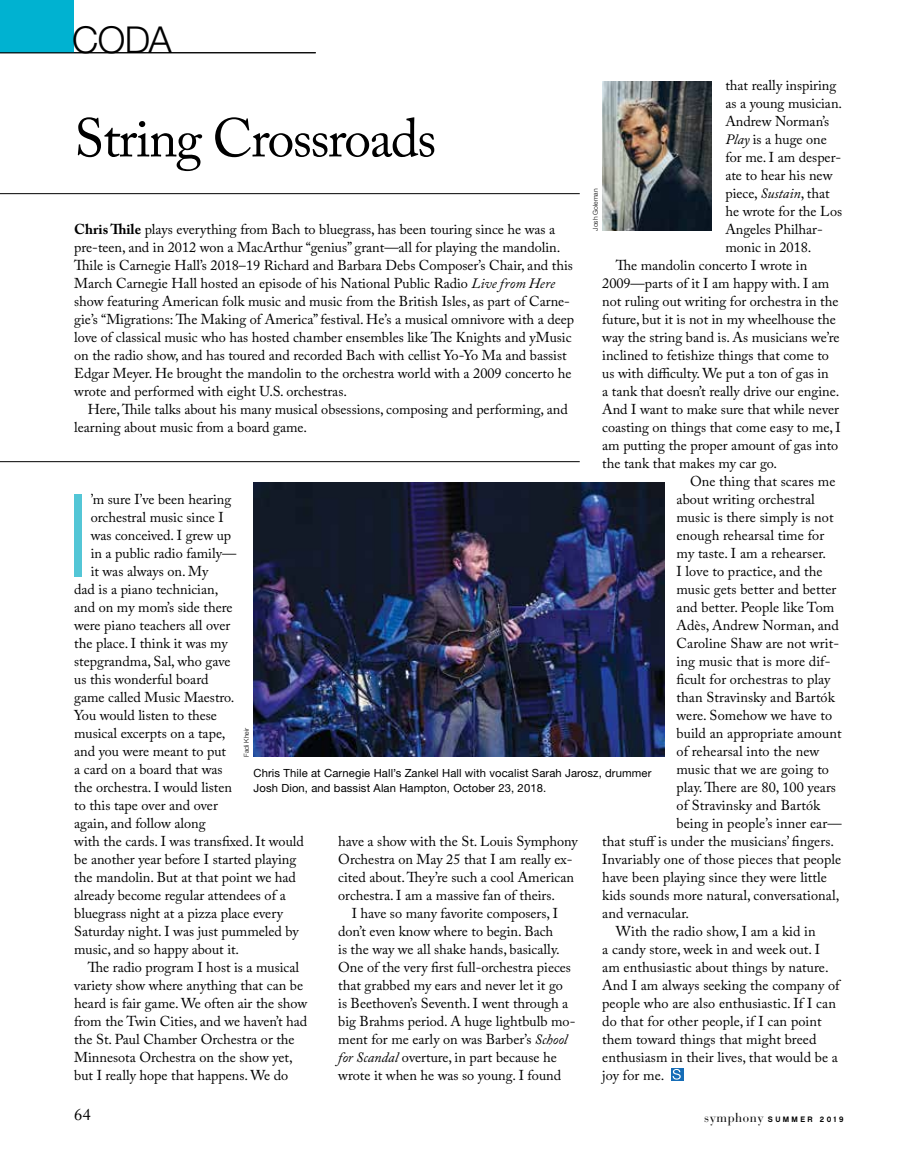
<style>
.page{position:relative;width:918px;height:1175px;background:#fff}
.page>*{position:absolute;margin:0;border:0;box-sizing:border-box;transform-origin:0 0}
.t1{font:300 115.05px "Helvetica Neue";color:#53c6d6}
.t2{font:54px "Adobe Caslon Pro";letter-spacing:-.03em;color:#000}
.t3{font:300 37.2px "Helvetica Neue";color:#000}
.t4{font:16.5px "Adobe Caslon Pro";color:#000}
.t5{font:14.25px/18px "Adobe Caslon Pro";color:#000}
.t6{font:11.25px/15px "Helvetica Neue";letter-spacing:.01em;color:#000}
.t7{font:7.8px "Chalet New York Nineteen Sixty";letter-spacing:.3em;color:#000}
.t8{font:300 6.75px "Helvetica Neue";color:#000}
.s1{font-style:italic}
.s2{font-weight:700}
.s3{font-family:"Bauer Bodoni";font-size:12.75px}
</style>
<div class="page">
<hr style="left:0;top:193px;width:580px;height:1px;background:#000">
<hr style="left:0;top:461px;width:580px;height:1px;background:#000">
<div style="left:0;top:0;width:74px;height:52px;background:#00b2d1"></div>
<hr style="left:0;top:52px;width:316px;height:1px;background:#000">
<svg style="left:671px;top:1068px;width:12px;height:12px"></svg>
<svg style="left:673px;top:1068px;width:8px;height:11px"></svg>
<img style="left:602px;top:82px;width:110px;height:149px">
<img style="left:253px;top:482px;width:412px;height:274px">
<h3 class="t3" style="left:72px;top:17px;width:101px">CODA</h3>
<p class="t5" style="left:725px;top:76px;width:113px">that really inspiring</p>
<p class="t5" style="left:725px;top:94px;width:118px">as a young musician.</p>
<p class="t5" style="left:725px;top:112px;width:105px">Andrew Norman’s</p>
<p class="t5" style="left:725px;top:130px;width:103px"><span class="s1">Play</span> is a huge one</p>
<p class="t5" style="left:725px;top:148px;width:117px">for me. I am desper-</p>
<p class="t5" style="left:725px;top:166px;width:109px">ate to hear his new</p>
<p class="t5" style="left:725px;top:184px;width:106px">piece, <span class="s1">Sustain</span>, that</p>
<p class="t5" style="left:725px;top:202px;width:118px">he wrote for the Los</p>
<p class="t5" style="left:725px;top:220px;width:99px">Angeles Philhar-</p>
<p class="t5" style="left:725px;top:238px;width:88px">monic in 2018.</p>
<p class="t5" style="left:616px;top:256px;width:193px">The mandolin concerto I wrote in</p>
<p class="t5" style="left:602px;top:274px;width:229px">2009—parts of it I am happy with. I am</p>
<p class="t5" style="left:602px;top:292px;width:238px">not ruling out writing for orchestra in the</p>
<p class="t5" style="left:602px;top:310px;width:235px">future, but it is not in my wheelhouse the</p>
<p class="t5" style="left:602px;top:328px;width:239px">way the string band is. As musicians we’re</p>
<p class="t5" style="left:602px;top:346px;width:228px">inclined to fetishize things that come to</p>
<p class="t5" style="left:602px;top:364px;width:228px">us with difficulty. We put a ton of gas in</p>
<p class="t5" style="left:602px;top:382px;width:239px">a tank that doesn’t really drive our engine.</p>
<p class="t5" style="left:602px;top:400px;width:238px">And I want to make sure that while never</p>
<p class="t5" style="left:602px;top:418px;width:240px">coasting on things that come easy to me, I</p>
<p class="t5" style="left:602px;top:436px;width:238px">am putting the proper amount of gas into</p>
<p class="t5" style="left:602px;top:454px;width:176px">the tank that makes my car go.</p>
<p class="t5" style="left:690px;top:472px;width:147px">One thing that scares me</p>
<p class="t5" style="left:677px;top:490px;width:140px">about writing orchestral</p>
<p class="t5" style="left:677px;top:508px;width:159px">music is there simply is not</p>
<p class="t5" style="left:677px;top:526px;width:149px">enough rehearsal time for</p>
<p class="t5" style="left:677px;top:544px;width:151px">my taste. I am a rehearser.</p>
<p class="t5" style="left:677px;top:562px;width:148px">I love to practice, and the</p>
<p class="t5" style="left:677px;top:580px;width:161px">music gets better and better</p>
<p class="t5" style="left:677px;top:598px;width:159px">and better. People like Tom</p>
<p class="t5" style="left:677px;top:616px;width:164px">Adès, Andrew Norman, and</p>
<p class="t5" style="left:677px;top:634px;width:164px">Caroline Shaw are not writ-</p>
<p class="t5" style="left:677px;top:652px;width:156px">ing music that is more dif-</p>
<p class="t5" style="left:677px;top:670px;width:155px">ficult for orchestras to play</p>
<p class="t5" style="left:677px;top:688px;width:160px">than Stravinsky and Bartók</p>
<p class="t5" style="left:677px;top:706px;width:157px">were. Somehow we have to</p>
<p class="t5" style="left:677px;top:724px;width:167px">build an appropriate amount</p>
<p class="t5" style="left:677px;top:742px;width:144px">of rehearsal into the new</p>
<p class="t5" style="left:677px;top:760px;width:154px">music that we are going to</p>
<p class="t5" style="left:677px;top:778px;width:161px">play. There are 80, 100 years</p>
<p class="t5" style="left:677px;top:796px;width:145px">of Stravinsky and Bartók</p>
<p class="t5" style="left:677px;top:814px;width:167px">being in people’s inner ear—</p>
<p class="t5" style="left:602px;top:832px;width:233px">that stuff is under the musicians’ fingers.</p>
<p class="t5" style="left:602px;top:850px;width:241px">Invariably one of those pieces that people</p>
<p class="t5" style="left:602px;top:868px;width:226px">have been playing since they were little</p>
<p class="t5" style="left:602px;top:886px;width:239px">kids sounds more natural, conversational,</p>
<p class="t5" style="left:602px;top:904px;width:88px">and vernacular.</p>
<p class="t5" style="left:616px;top:922px;width:201px">With the radio show, I am a kid in</p>
<p class="t5" style="left:602px;top:940px;width:220px">a candy store, week in and week out. I</p>
<p class="t5" style="left:602px;top:958px;width:228px">am enthusiastic about things by nature.</p>
<p class="t5" style="left:602px;top:976px;width:239px">And I am always seeking the company of</p>
<p class="t5" style="left:602px;top:994px;width:235px">people who are also enthusiastic. If I can</p>
<p class="t5" style="left:602px;top:1012px;width:221px">do that for other people, if I can point</p>
<p class="t5" style="left:602px;top:1030px;width:216px">them toward things that might breed</p>
<p class="t5" style="left:602px;top:1048px;width:237px">enthusiasm in their lives, that would be a</p>
<p class="t5" style="left:602px;top:1066px;width:64px">joy for me.</p>
<h2 class="t2" style="left:74px;top:106px;width:364px">String Crossroads</h2>
<p class="t8" style="left:591px;top:231px;width:43px;rotate:-90deg">Josh Goleman</p>
<p class="t5" style="left:74px;top:220px;width:502px"><span class="s2">Chris Thile</span> plays everything from Bach to bluegrass, has been touring since he was a pre-teen, and in 2012 won a MacArthur “genius” grant—all for playing the mandolin.<br>Thile is Carnegie Hall’s 2018–19 Richard and Barbara Debs Composer’s Chair, and this March Carnegie Hall hosted an episode of his National Public Radio <span class="s1">Live from Here </span>show featuring American folk music and music from the British Isles, as part of Carne&shy;gie’s “Migrations: The Making of America” festival. He’s a musical omnivore with a deep love of classical music who has hosted chamber ensembles like The Knights and yMusic on the radio show, and has toured and recorded Bach with cellist Yo-Yo Ma and bassist Edgar Meyer. He brought the mandolin to the orchestra world with a 2009 concerto he wrote and performed with eight U.S. orchestras.</p>
<p class="t5" style="left:74px;top:400px;width:495px;text-indent:13px">Here, Thile talks about his many musical obsessions, composing and performing, and learning about music from a board game.</p>
<h1 class="t1" style="left:65px;top:465px;width:27px">I</h1>
<p class="t5" style="left:91px;top:490px;width:142px">’m sure I’ve been hearing</p>
<p class="t5" style="left:91px;top:508px;width:134px">orchestral music since I</p>
<p class="t5" style="left:91px;top:526px;width:142px">was conceived. I grew up</p>
<p class="t5" style="left:91px;top:544px;width:147px">in a public radio family—</p>
<p class="t5" style="left:91px;top:562px;width:119px">it was always on. My</p>
<p class="t5" style="left:74px;top:580px;width:146px">dad is a piano technician,</p>
<p class="t5" style="left:74px;top:598px;width:160px">and on my mom’s side there</p>
<p class="t5" style="left:74px;top:616px;width:158px">were piano teachers all over</p>
<p class="t5" style="left:74px;top:634px;width:155px">the place. I think it was my</p>
<p class="t5" style="left:74px;top:652px;width:158px">stepgrandma, Sal, who gave</p>
<p class="t5" style="left:74px;top:670px;width:136px">us this wonderful board</p>
<p class="t5" style="left:74px;top:688px;width:162px">game called Music Maestro.</p>
<p class="t5" style="left:74px;top:706px;width:144px">You would listen to these</p>
<p class="t5" style="left:74px;top:724px;width:153px">musical excerpts on a tape,</p>
<p class="t5" style="left:74px;top:742px;width:153px">and you were meant to put</p>
<p class="t5" style="left:74px;top:760px;width:150px">a card on a board that was</p>
<p class="t5" style="left:74px;top:778px;width:159px">the orchestra. I would listen</p>
<p class="t5" style="left:74px;top:796px;width:145px">to this tape over and over</p>
<p class="t5" style="left:74px;top:814px;width:133px">again, and follow along</p>
<p class="t5" style="left:74px;top:832px;width:231px">with the cards. I was transfixed. It would</p>
<p class="t5" style="left:74px;top:850px;width:224px">be another year before I started playing</p>
<p class="t5" style="left:74px;top:868px;width:223px">the mandolin. But at that point we had</p>
<p class="t5" style="left:74px;top:886px;width:213px">already become regular attendees of a</p>
<p class="t5" style="left:74px;top:904px;width:210px">bluegrass night at a pizza place every</p>
<p class="t5" style="left:74px;top:922px;width:226px">Saturday night. I was just pummeled by</p>
<p class="t5" style="left:74px;top:940px;width:167px">music, and so happy about it.</p>
<p class="t5" style="left:88px;top:958px;width:213px">The radio program I host is a musical</p>
<p class="t5" style="left:74px;top:976px;width:230px">variety show where anything that can be</p>
<p class="t5" style="left:74px;top:994px;width:235px">heard is fair game. We often air the show</p>
<p class="t5" style="left:74px;top:1012px;width:235px">from the Twin Cities, and we haven’t had</p>
<p class="t5" style="left:74px;top:1030px;width:222px">the St. Paul Chamber Orchestra or the</p>
<p class="t5" style="left:74px;top:1048px;width:220px">Minnesota Orchestra on the show yet,</p>
<p class="t5" style="left:74px;top:1066px;width:216px">but I really hope that happens. We do</p>
<p class="t8" style="left:242px;top:756px;width:30px;rotate:-90deg">Fadi Kheir</p>
<p class="t6" style="left:253px;top:765px;width:400px">Chris Thile at Carnegie Hall’s Zankel Hall with vocalist Sarah Jarosz, drummer<br>Josh Dion, and bassist Alan Hampton, October 23, 2018.</p>
<p class="t5" style="left:338px;top:832px;width:241px">have a show with the St. Louis Symphony Orchestra on May 25 that I am really ex&shy;cited about. They’re such a cool American orchestra. I am a massive fan of theirs.</p>
<p class="t5" style="left:338px;top:904px;width:239px;text-indent:13px">I have so many favorite composers, I don’t even know where to begin. Bach<br>is the way we all shake hands, basically.<br>One of the very first full-orchestra pieces that grabbed my ears and never let it go<br>is Beethoven’s Seventh. I went through a big Brahms period. A huge lightbulb mo&shy;ment for me early on was Barber’s <span class="s1">School for Scandal</span> overture, in part because he wrote it when he was so young. I found</p>
<p class="t4" style="left:74px;top:1104px;width:18px">64</p>
<p class="t7" style="left:704px;top:1114px;width:141px"><span class="s3">symphony</span> SUMMER 2019</p>
</div>
